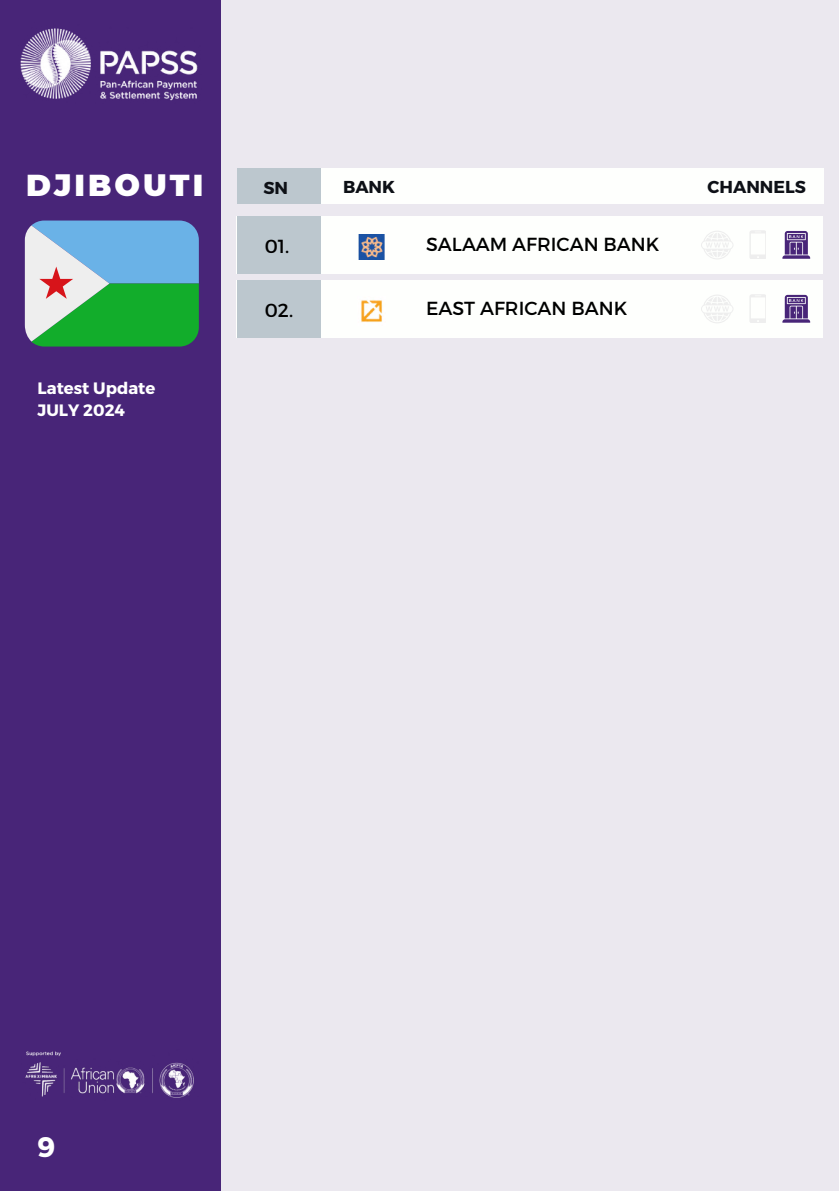
<style>
.page{position:relative;width:839px;height:1191px;background:#fff}
.page>*{position:absolute;margin:0;border:0;box-sizing:border-box;transform-origin:0 0}
.t1{font:900 30.2px "Montserrat";letter-spacing:.1em;color:#fff}
.t2{font:700 28.2px "Montserrat";color:#fff}
.t3{font:19px "Montserrat";color:#000}
.t4{font:700 17.2px "Montserrat";color:#0d1016}
.t5{font:700 16.4px "Montserrat";color:#fff}
</style>
<div class="page">
<div style="left:0;top:0;width:838px;height:1191px;background:#ebe8ef"></div>
<div style="left:0;top:0;width:220px;height:1191px;background:#482578"></div>
<img style="left:20px;top:28px;width:178px;height:73px">
<div style="left:237px;top:216px;width:586px;height:58px;background:#fefffd"></div>
<div style="left:237px;top:169px;width:586px;height:35px;background:#fefffd"></div>
<div style="left:237px;top:216px;width:83px;height:58px;background:#bcc7ce"></div>
<div style="left:237px;top:169px;width:83px;height:35px;background:#bcc7ce"></div>
<img style="left:25px;top:1051px;width:169px;height:47px">
<svg style="left:750px;top:230px;width:15px;height:29px"></svg>
<svg style="left:701px;top:231px;width:32px;height:28px"></svg>
<svg style="left:782px;top:231px;width:28px;height:28px"></svg>
<div style="left:237px;top:280px;width:586px;height:58px;background:#fefffd"></div>
<div style="left:237px;top:280px;width:83px;height:58px;background:#bcc7ce"></div>
<svg style="left:750px;top:294px;width:15px;height:29px"></svg>
<svg style="left:701px;top:295px;width:32px;height:28px"></svg>
<svg style="left:782px;top:295px;width:28px;height:28px"></svg>
<svg style="left:25px;top:221px;width:174px;height:126px;background:#67b79c"></svg>
<img style="left:359px;top:234px;width:25px;height:26px">
<img style="left:361px;top:300px;width:22px;height:22px">
<p class="t1" style="left:26px;top:167px;width:179px">DJIBOUTI</p>
<h2 class="t5" style="left:38px;top:377px;width:119px">Latest Update</h2>
<h2 class="t5" style="left:38px;top:399px;width:89px">JULY 2024</h2>
<h2 class="t4" style="left:263px;top:177px;width:26px">SN</h2>
<p class="t4" style="left:343px;top:176px;width:54px">BANK</p>
<p class="t3" style="left:265px;top:234px;width:26px">01.</p>
<p class="t3" style="left:426px;top:232px;width:235px">SALAAM AFRICAN BANK</p>
<h3 class="t3" style="left:265px;top:298px;width:30px">02.</h3>
<p class="t3" style="left:426px;top:296px;width:202px">EAST AFRICAN BANK</p>
<h4 class="t4" style="left:707px;top:176px;width:100px">CHANNELS</h4>
<p class="t2" style="left:38px;top:1129px;width:19px">9</p>
</div>
